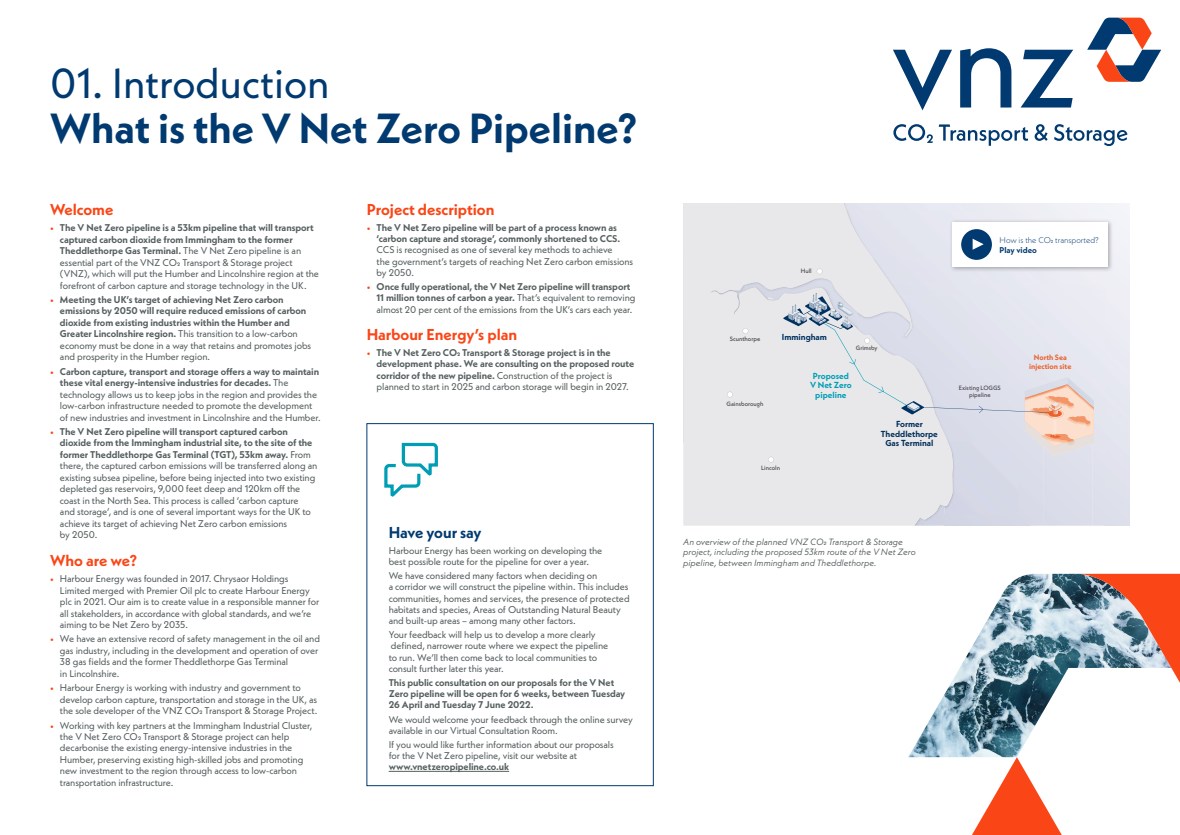
<style>
.page{position:relative;width:1180px;height:835px;background:#fff}
.page>*{position:absolute;margin:0;border:0;box-sizing:border-box;transform-origin:0 0}
.t1{font:700 42px "Neue Kabel";color:#003a70}
.t2{font:42px "Neue Kabel";color:#003a70}
.t3{font:700 15.75px "Neue Kabel";color:#fa4616}
.t4{font:700 15.75px "Neue Kabel";letter-spacing:-.01em;color:#003a70}
.t5{font:9.8px/11.4px "Neue Kabel";letter-spacing:-.015em;color:#565f5f}
.t6{font:700 9.8px/11.2px "Neue Kabel";letter-spacing:-.01em;color:#565f5f}
.t7{font:italic 9.1px/10.5px "Neue Kabel";color:#565f5f}
.t8{font:700 8.75px/9.8px "Neue Kabel";color:#032f5a;text-align:center}
.t9{font:700 8.75px/9.8px "Neue Kabel";color:#009eb5;text-align:center}
.t10{font:700 8.75px "Neue Kabel";color:#003160}
.t11{font:300 8.4px "Neue Kabel";color:#003a70}
.t12{font:700 8.4px "Neue Kabel";color:#003a70}
.t13{font:700 7.63px/8.8px "Neue Kabel";color:#eb602b;text-align:center}
.t14{font:500 6.23px/6.9px "Neue Kabel";color:#4b4a4f;text-align:center}
.t15{font:500 6.23px "Neue Kabel";color:#464549}
.s1{color:#fa4616}
.s2{font-weight:700}
.s3{font-weight:400;color:#fa4616}
.s4{font-weight:400}
</style>
<div class="page">
<img style="left:908px;top:664px;width:54px;height:93px">
<svg style="left:962px;top:573px;width:218px;height:261px"></svg>
<svg style="left:893px;top:50px;width:59px;height:60px"></svg>
<svg style="left:960px;top:48px;width:51px;height:59px"></svg>
<svg style="left:1021px;top:50px;width:52px;height:57px"></svg>
<svg style="left:893px;top:124px;width:135px;height:22px"></svg>
<svg style="left:1034px;top:124px;width:13px;height:17px"></svg>
<svg style="left:1054px;top:124px;width:73px;height:22px"></svg>
<svg style="left:1087px;top:18px;width:74px;height:64px"></svg>
<svg style="left:384px;top:443px;width:54px;height:53px"></svg>
<hr style="left:389px;top:771px;width:120px;height:1px;background:#565f5f">
<svg style="left:683px;top:203px;width:447px;height:322px;background:#e5e5eb"></svg>
<svg style="left:817px;top:268px;width:5px;height:6px"></svg>
<svg style="left:783px;top:293px;width:310px;height:164px;background:#e1e0e5"></svg>
<svg style="left:727px;top:391px;width:5px;height:6px"></svg>
<svg style="left:768px;top:456px;width:5px;height:6px"></svg>
<svg style="left:742px;top:328px;width:6px;height:5px"></svg>
<div style="left:730px;top:337px;width:30px;height:5px;background:#e8e8ea"></div>
<div style="left:1114px;top:766px;width:66px;height:68px;background:#fff"></div>
<div style="left:949px;top:219px;width:164px;height:53px;background:#000;opacity:.3"></div>
<div style="left:952px;top:222px;width:155px;height:44px;background:#fff"></div>
<div style="left:961px;top:229px;width:31px;height:31px;background:#003a70;border-radius:50%"></div>
<svg style="left:972px;top:239px;width:11px;height:11px"></svg>
<h1 class="t2" style="left:50px;top:56px;width:281px">01. Introduction</h1>
<h1 class="t1" style="left:50px;top:102px;width:589px">What is the V Net Zero Pipeline?</h1>
<h2 class="t3" style="left:50px;top:199px;width:65px">Welcome</h2>
<p class="t5" style="left:60px;top:222px;width:260px;text-indent:-10px"><span class="s1">•</span> <span class="s2">The V Net Zero pipeline is a 53km pipeline that will transport captured carbon dioxide from Immingham to the former Theddlethorpe Gas Terminal.</span> The V Net Zero pipeline is an essential part of the VNZ CO2 Transport &amp; Storage project (VNZ), which will put the Humber and Lincolnshire region at the forefront of carbon capture and storage technology in the UK.</p>
<p class="t6" style="left:60px;top:294px;width:253px;line-height:11.4px;text-indent:-10px"><span class="s3">•</span> Meeting the UK’s target of achieving Net Zero carbon emissions by 2050 will require reduced emissions of carbon dioxide from existing industries within the Humber and Greater Lincolnshire region. <span class="s4">This transition to a low-carbon economy must be done in a way that retains and promotes jobs and prosperity in the Humber region.</span></p>
<p class="t5" style="left:60px;top:365px;width:262px;text-indent:-10px"><span class="s1">•</span> <span class="s2">Carbon capture, transport and storage offers a way to maintain these vital energy-intensive industries for decades.</span> The technology allows us to keep jobs in the region and provides the low-carbon infrastructure needed to promote the development of new industries and investment in Lincolnshire and the Humber.</p>
<p class="t5" style="left:60px;top:425px;width:259px;text-indent:-10px"><span class="s1">•</span> <span class="s2">The V Net Zero pipeline will transport captured carbon dioxide from the Immingham industrial site, to the site of the former Theddlethorpe Gas Terminal (TGT), 53km away.</span> From there, the captured carbon emissions will be transferred along an existing subsea pipeline, before being injected into two existing depleted gas reservoirs, 9,000 feet deep and 120km off the coast in the North Sea. This process is called ‘carbon capture<br>and storage’, and is one of several important ways for the UK to achieve its target of achieving Net Zero carbon emissions<br>by 2050.</p>
<h2 class="t3" style="left:50px;top:550px;width:89px">Who are we?</h2>
<p class="t5" style="left:60px;top:572px;width:261px;text-indent:-10px"><span class="s1">•</span> Harbour Energy was founded in 2017. Chrysaor Holdings Limited merged with Premier Oil plc to create Harbour Energy plc in 2021. Our aim is to create value in a responsible manner for all stakeholders, in accordance with global standards, and we’re aiming to be Net Zero by 2035.</p>
<p class="t5" style="left:60px;top:633px;width:262px;text-indent:-10px"><span class="s1">•</span> We have an extensive record of safety management in the oil and gas industry, including in the development and operation of over 38 gas fields and the former Theddlethorpe Gas Terminal<br>in Lincolnshire.</p>
<p class="t5" style="left:60px;top:681px;width:259px;text-indent:-10px"><span class="s1">•</span> Harbour Energy is working with industry and government to develop carbon capture, transportation and storage in the UK, as the sole developer of the VNZ CO2 Transport &amp; Storage Project.</p>
<p class="t5" style="left:60px;top:719px;width:254px;text-indent:-10px"><span class="s1">•</span> Working with key partners at the Immingham Industrial Cluster, the V Net Zero CO2 Transport &amp; Storage project can help decarbonise the existing energy-intensive industries in the Humber, preserving existing high-skilled jobs and promoting new investment to the region through access to low-carbon transportation infrastructure.</p>
<h2 class="t3" style="left:367px;top:199px;width:129px">Project description</h2>
<p class="t6" style="left:377px;top:222px;width:245px;text-indent:-10px"><span class="s3">•</span> The V Net Zero pipeline will be part of a process known as ‘carbon capture and storage’, commonly shortened to CCS.</p>
<p class="t5" style="left:377px;top:244px;width:258px;line-height:11.2px">CCS is recognised as one of several key methods to achieve<br>the government’s targets of reaching Net Zero carbon emissions by 2050.</p>
<p class="t6" style="left:377px;top:281px;width:260px;text-indent:-10px"><span class="s3">•</span> Once fully operational, the V Net Zero pipeline will transport<br>11 million tonnes of carbon a year. <span class="s4">That’s equivalent to removing almost 20 per cent of the emissions from the UK’s cars each year.</span></p>
<h2 class="t3" style="left:367px;top:324px;width:152px">Harbour Energy’s plan</h2>
<p class="t6" style="left:377px;top:347px;width:259px;text-indent:-10px"><span class="s3">•</span> The V Net Zero CO2 Transport &amp; Storage project is in the development phase. We are consulting on the proposed route corridor of the new pipeline. <span class="s4">Construction of the project is planned to start in 2025 and carbon storage will begin in 2027.</span></p>
<h2 class="t4" style="left:389px;top:522px;width:94px">Have your say</h2>
<p class="t5" style="left:389px;top:544px;width:215px;line-height:11.2px">Harbour Energy has been working on developing the best possible route for the pipeline for over a year.</p>
<p class="t5" style="left:389px;top:570px;width:242px;line-height:11.2px">We have considered many factors when deciding on<br>a corridor we will construct the pipeline within. This includes communities, homes and services, the presence of protected habitats and species, Areas of Outstanding Natural Beauty and built-up areas – among many other factors.</p>
<p class="t5" style="left:389px;top:629px;width:221px;line-height:11.2px">Your feedback will help us to develop a more clearly defined, narrower route where we expect the pipeline to run. We’ll then come back to local communities to consult further later this year.</p>
<p class="t6" style="left:389px;top:676px;width:238px">This public consultation on our proposals for the V Net<br>Zero pipeline will be open for 6 weeks, between Tuesday<br>26 April and Tuesday 7 June 2022.</p>
<p class="t5" style="left:389px;top:713px;width:246px;line-height:11.2px">We would welcome your feedback through the online survey available in our Virtual Consultation Room.</p>
<p class="t5" style="left:389px;top:738px;width:227px;line-height:11.2px">If you would like further information about our proposals for the V Net Zero pipeline, visit our website at</p>
<p class="t6" style="left:389px;top:761px;width:122px">www.vnetzeropipeline.co.uk</p>
<p class="t14" style="left:801px;top:267px;width:12px">Hull</p>
<p class="t11" style="left:999px;top:234px;width:101px">How is the CO2 transported?</p>
<p class="t12" style="left:999px;top:245px;width:39px">Play video</p>
<p class="t15" style="left:730px;top:335px;width:32px">Scunthorpe</p>
<p class="t14" style="left:726px;top:400px;width:39px">Gainsborough</p>
<p class="t10" style="left:782px;top:331px;width:47px">Immingham</p>
<p class="t14" style="left:856px;top:344px;width:23px">Grimsby</p>
<p class="t9" style="left:810px;top:370px;width:43px">Proposed<br>V Net Zero pipeline</p>
<p class="t8" style="left:881px;top:418px;width:58px">Former<br>Theddlethorpe<br>Gas Terminal</p>
<p class="t14" style="left:761px;top:464px;width:21px">Lincoln</p>
<p class="t14" style="left:959px;top:384px;width:44px">Existing LOGGS pipeline</p>
<p class="t13" style="left:1029px;top:352px;width:44px">North Sea injection site</p>
<p class="t7" style="left:683px;top:536px;width:234px">An overview of the planned VNZ CO2 Transport &amp; Storage project, including the proposed 53km route of the V Net Zero pipeline, between Immingham and Theddlethorpe.</p>
</div>
